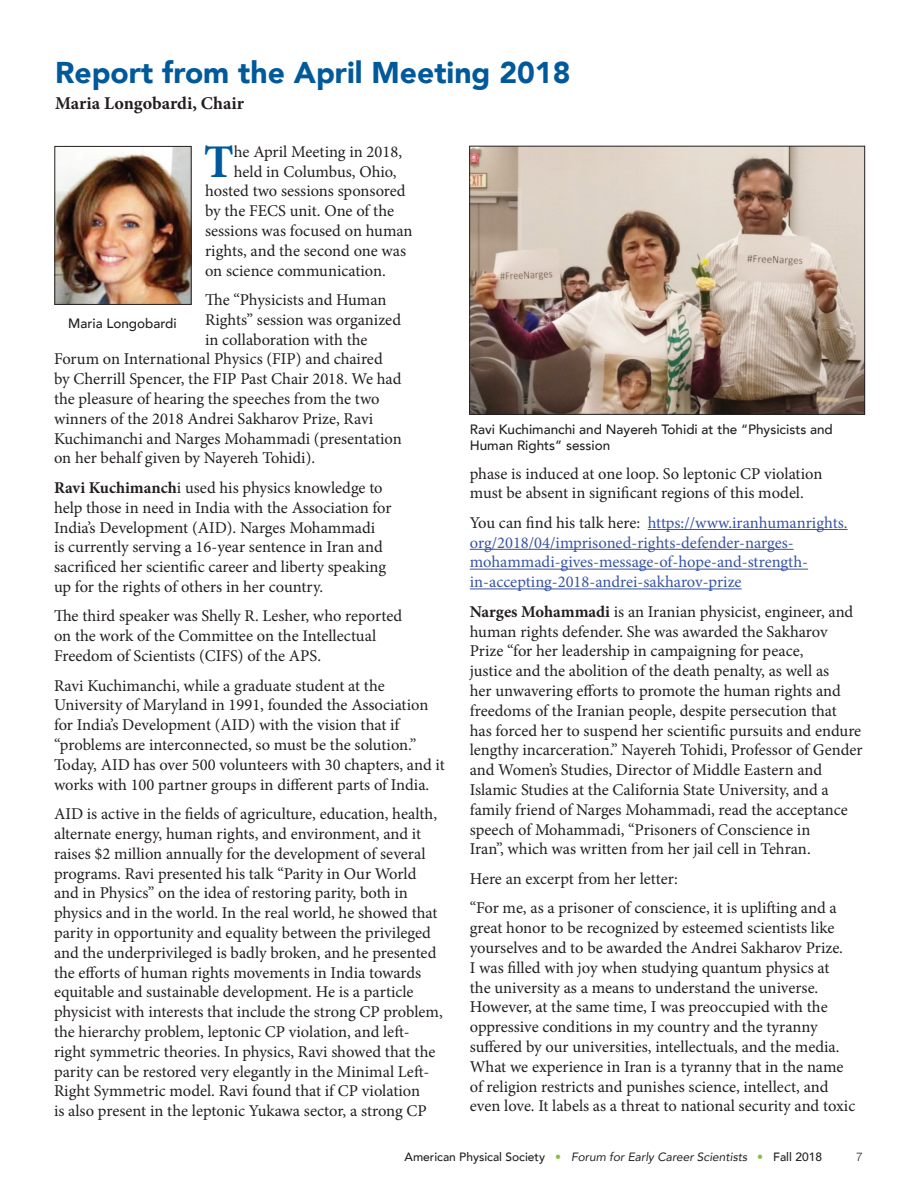
<style>
.page{position:relative;width:918px;height:1188px;background:#fff}
.page>*{position:absolute;margin:0;border:0;box-sizing:border-box;transform-origin:0 0}
.t1{font:700 46.95px "Minion Pro";color:#00599b}
.t2{font:900 30px "Avenir";color:#00599b}
.t3{font:700 18px "Minion Pro";color:#231f20}
.t4{font:16.5px/19.8px "Minion Pro";color:#231f20}
.t5{font:16.5px/19.8px "Minion Pro";color:#3853a3}
.t6{font:500 13.5px/16.2px "Avenir";color:#231f20}
.t7{font:500 12px "Avenir";color:#231f20}
.t8{font:300 12px "Helvetica Neue";color:#231f20}
.s1{font-weight:700}
.s2{color:#231f20}
.s3{color:#8bbd3f}
.s4{font-weight:400;font-style:italic}
</style>
<div class="page">
<hr style="left:648px;top:529px;width:200px;height:1px;background:#3853a3">
<hr style="left:470px;top:549px;width:324px;height:1px;background:#3853a3">
<hr style="left:470px;top:569px;width:338px;height:1px;background:#3853a3">
<hr style="left:470px;top:589px;width:272px;height:1px;background:#3853a3">
<img style="left:56px;top:148px;width:134px;height:155px">
<div style="left:54px;top:146px;width:138px;height:159px;border:1px solid #231f20"></div>
<img style="left:471px;top:148px;width:392px;height:265px">
<div style="left:469px;top:146px;width:396px;height:269px;border:1px solid #231f20"></div>
<h2 class="t2" style="left:55px;top:47px;width:517px">Report from the April Meeting 2018</h2>
<p class="t3" style="left:55px;top:90px;width:190px">Maria Longobardi, Chair</p>
<h1 class="t1" style="left:204px;top:128px;width:32px">T</h1>
<p class="t4" style="left:234px;top:142px;width:170px">he April Meeting in 2018,</p>
<p class="t4" style="left:234px;top:161px;width:164px">held in Columbus, Ohio,</p>
<p class="t4" style="left:205px;top:181px;width:202px">hosted two sessions sponsored</p>
<p class="t4" style="left:205px;top:201px;width:191px">by the FECS unit. One of the</p>
<p class="t4" style="left:205px;top:221px;width:209px">sessions was focused on human</p>
<p class="t4" style="left:205px;top:241px;width:203px">rights, and the second one was</p>
<p class="t4" style="left:205px;top:260px;width:182px">on science communication.</p>
<p class="t4" style="left:205px;top:290px;width:183px">The “Physicists and Human</p>
<p class="t4" style="left:205px;top:310px;width:197px">Rights” session was organized</p>
<p class="t4" style="left:205px;top:330px;width:164px">in collaboration with the</p>
<p class="t4" style="left:54px;top:349px;width:330px">Forum on International Physics (FIP) and chaired</p>
<p class="t4" style="left:54px;top:369px;width:349px">by Cherrill Spencer, the FIP Past Chair 2018. We had</p>
<p class="t4" style="left:54px;top:389px;width:327px">the pleasure of hearing the speeches from the two</p>
<p class="t4" style="left:54px;top:409px;width:321px">winners of the 2018 Andrei Sakharov Prize, Ravi</p>
<p class="t4" style="left:54px;top:429px;width:349px">Kuchimanchi and Narges Mohammadi (presentation</p>
<p class="t4" style="left:54px;top:448px;width:263px">on her behalf given by Nayereh Tohidi).</p>
<p class="t4" style="left:54px;top:478px;width:339px"><span class="s1">Ravi Kuchimanch</span>i used his physics knowledge to help those in need in India with the Association for India’s Development (AID). Narges Mohammadi<br>is currently serving a 16-year sentence in Iran and sacrificed her scientific career and liberty speaking up for the rights of others in her country.</p>
<p class="t4" style="left:54px;top:606px;width:350px">The third speaker was Shelly R. Lesher, who reported on the work of the Committee on the Intellectual<br>Freedom of Scientists (CIFS) of the APS.</p>
<p class="t4" style="left:54px;top:676px;width:392px">Ravi Kuchimanchi, while a graduate student at the University of Maryland in 1991, founded the Association for India’s Development (AID) with the vision that if “problems are interconnected, so must be the solution.” Today, AID has over 500 volunteers with 30 chapters, and it works with 100 partner groups in different parts of India.</p>
<p class="t4" style="left:54px;top:804px;width:390px">AID is active in the fields of agriculture, education, health, alternate energy, human rights, and environment, and it raises $2 million annually for the development of several programs. Ravi presented his talk “Parity in Our World and in Physics” on the idea of restoring parity, both in physics and in the world. In the real world, he showed that parity in opportunity and equality between the privileged and the underprivileged is badly broken, and he presented the efforts of human rights movements in India towards equitable and sustainable development. He is a particle physicist with interests that include the strong CP problem, the hierarchy problem, leptonic CP violation, and left&shy;right symmetric theories. In physics, Ravi showed that the parity can be restored very elegantly in the Minimal Left-Right Symmetric model. Ravi found that if CP violation<br>is also present in the leptonic Yukawa sector, a strong CP</p>
<p class="t6" style="left:68px;top:314px;width:110px">Maria Longobardi</p>
<p class="t6" style="left:470px;top:421px;width:365px">Ravi Kuchimanchi and Nayereh Tohidi at the “Physicists and<br>Human Rights” session</p>
<p class="t4" style="left:470px;top:463px;width:354px">phase is induced at one loop. So leptonic CP violation must be absent in significant regions of this model.</p>
<p class="t5" style="left:470px;top:513px;width:379px"><span class="s2">You can find his talk here:</span> https://www.iranhumanrights. org/2018/04/imprisoned-rights-defender-narges&shy;mohammadi-gives-message-of-hope-and-strength&shy;in-accepting-2018-andrei-sakharov-prize</p>
<p class="t4" style="left:470px;top:602px;width:394px"><span class="s1">Narges Mohammadi</span> is an Iranian physicist, engineer, and human rights defender. She was awarded the Sakharov Prize “for her leadership in campaigning for peace,<br>justice and the abolition of the death penalty, as well as<br>her unwavering efforts to promote the human rights and freedoms of the Iranian people, despite persecution that has forced her to suspend her scientific pursuits and endure lengthy incarceration.” Nayereh Tohidi, Professor of Gender and Women’s Studies, Director of Middle Eastern and Islamic Studies at the California State University, and a family friend of Narges Mohammadi, read the acceptance speech of Mohammadi, “Prisoners of Conscience in<br>Iran”, which was written from her jail cell in Tehran.</p>
<p class="t4" style="left:470px;top:864px;width:368px;line-height:29.5px">Here an excerpt from her letter:<br>“For me, as a prisoner of conscience, it is uplifting and a</p>
<p class="t4" style="left:470px;top:918px;width:387px">great honor to be recognized by esteemed scientists like yourselves and to be awarded the Andrei Sakharov Prize.<br>I was filled with joy when studying quantum physics at<br>the university as a means to understand the universe.<br>However, at the same time, I was preoccupied with the oppressive conditions in my country and the tyranny suffered by our universities, intellectuals, and the media.<br>What we experience in Iran is a tyranny that in the name of religion restricts and punishes science, intellect, and even love. It labels as a threat to national security and toxic</p>
<p class="t7" style="left:405px;top:1147px;width:419px">American Physical Society <span class="s3">•</span> <span class="s4">Forum for Early Career Scientists</span> <span class="s3">•</span> Fall 2018</p>
<p class="t8" style="left:856px;top:1147px;width:8px">7</p>
</div>
